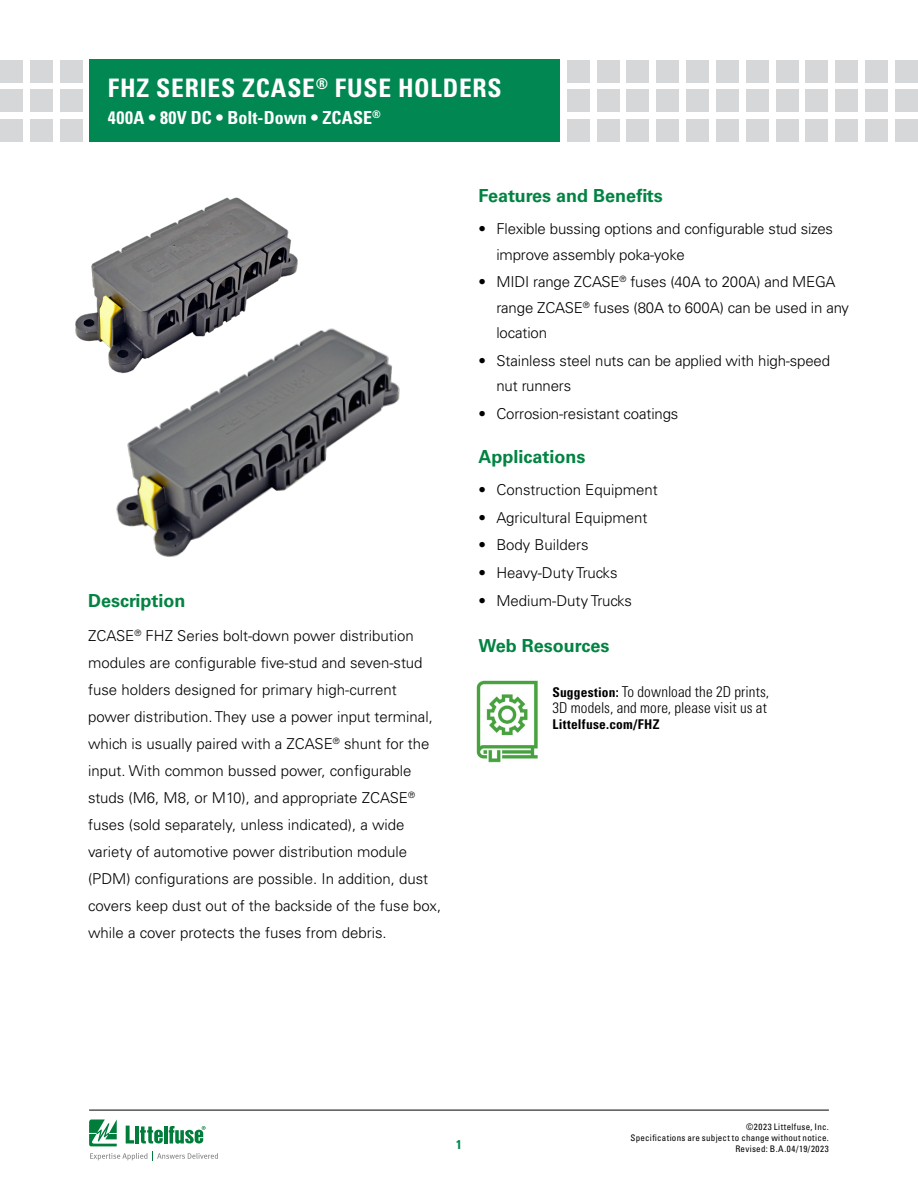
<style>
.page{position:relative;width:918px;height:1188px;background:#fff}
.page>*{position:absolute;margin:0;border:0;box-sizing:border-box;transform-origin:0 0}
.t1{font:700 condensed 25.5px "Univers LT Std";letter-spacing:.03em;color:#fff}
.t2{font:700 18px "Univers LT Std";color:#028342}
.t3{font:700 condensed 18px "Univers LT Std";letter-spacing:.01em;color:#fff}
.t4{font:300 15px/27px "Univers LT Std";color:#000}
.t5{font:300 condensed 15px/16.5px "Univers LT Std";letter-spacing:.005em;color:#000}
.t6{font:700 condensed 13.5px "Univers LT Std";letter-spacing:.02em;color:#000}
.t7{font:700 condensed 12.75px "Univers LT Std";color:#008752}
.t8{font:condensed 9px/10.8px "Univers LT Std";letter-spacing:.03em;color:#000;text-align:right}
.s1{font-weight:700;font-size:13.5px}
</style>
<div class="page">
<hr style="left:89px;top:1110px;width:740px;height:1px;background:#000">
<div style="left:90px;top:60px;width:470px;height:82px;background:#008752"></div>
<div style="left:60px;top:60px;width:23px;height:23px;background:#d5d7d8"></div>
<div style="left:60px;top:90px;width:23px;height:22px;background:#d5d7d8"></div>
<div style="left:60px;top:119px;width:23px;height:23px;background:#d5d7d8"></div>
<div style="left:30px;top:60px;width:23px;height:23px;background:#d5d7d8"></div>
<div style="left:30px;top:90px;width:23px;height:22px;background:#d5d7d8"></div>
<div style="left:30px;top:119px;width:23px;height:23px;background:#d5d7d8"></div>
<div style="left:0;top:60px;width:23px;height:23px;background:#d5d7d8"></div>
<div style="left:0;top:90px;width:23px;height:22px;background:#d5d7d8"></div>
<div style="left:0;top:119px;width:23px;height:23px;background:#d5d7d8"></div>
<div style="left:567px;top:60px;width:23px;height:23px;background:#d5d7d8"></div>
<div style="left:567px;top:90px;width:23px;height:22px;background:#d5d7d8"></div>
<div style="left:567px;top:119px;width:23px;height:23px;background:#d5d7d8"></div>
<div style="left:597px;top:60px;width:23px;height:23px;background:#d5d7d8"></div>
<div style="left:597px;top:90px;width:23px;height:22px;background:#d5d7d8"></div>
<div style="left:597px;top:119px;width:23px;height:23px;background:#d5d7d8"></div>
<div style="left:627px;top:60px;width:22px;height:23px;background:#d5d7d8"></div>
<div style="left:627px;top:90px;width:22px;height:22px;background:#d5d7d8"></div>
<div style="left:627px;top:119px;width:22px;height:23px;background:#d5d7d8"></div>
<div style="left:656px;top:60px;width:23px;height:23px;background:#d5d7d8"></div>
<div style="left:656px;top:90px;width:23px;height:22px;background:#d5d7d8"></div>
<div style="left:656px;top:119px;width:23px;height:23px;background:#d5d7d8"></div>
<div style="left:686px;top:60px;width:23px;height:23px;background:#d5d7d8"></div>
<div style="left:686px;top:90px;width:23px;height:22px;background:#d5d7d8"></div>
<div style="left:686px;top:119px;width:23px;height:23px;background:#d5d7d8"></div>
<div style="left:716px;top:60px;width:23px;height:23px;background:#d5d7d8"></div>
<div style="left:716px;top:90px;width:23px;height:22px;background:#d5d7d8"></div>
<div style="left:716px;top:119px;width:23px;height:23px;background:#d5d7d8"></div>
<div style="left:746px;top:60px;width:23px;height:23px;background:#d5d7d8"></div>
<div style="left:746px;top:90px;width:23px;height:22px;background:#d5d7d8"></div>
<div style="left:746px;top:119px;width:23px;height:23px;background:#d5d7d8"></div>
<div style="left:805px;top:60px;width:23px;height:23px;background:#d5d7d8"></div>
<div style="left:805px;top:90px;width:23px;height:22px;background:#d5d7d8"></div>
<div style="left:805px;top:119px;width:23px;height:23px;background:#d5d7d8"></div>
<div style="left:776px;top:60px;width:22px;height:23px;background:#d5d7d8"></div>
<div style="left:776px;top:90px;width:22px;height:22px;background:#d5d7d8"></div>
<div style="left:776px;top:119px;width:22px;height:23px;background:#d5d7d8"></div>
<div style="left:835px;top:60px;width:23px;height:23px;background:#d5d7d8"></div>
<div style="left:835px;top:90px;width:23px;height:22px;background:#d5d7d8"></div>
<div style="left:835px;top:119px;width:23px;height:23px;background:#d5d7d8"></div>
<div style="left:865px;top:60px;width:23px;height:23px;background:#d5d7d8"></div>
<div style="left:865px;top:90px;width:23px;height:22px;background:#d5d7d8"></div>
<div style="left:865px;top:119px;width:23px;height:23px;background:#d5d7d8"></div>
<div style="left:895px;top:60px;width:23px;height:23px;background:#d5d7d8"></div>
<div style="left:895px;top:90px;width:23px;height:22px;background:#d5d7d8"></div>
<div style="left:895px;top:119px;width:23px;height:23px;background:#d5d7d8"></div>
<svg style="left:89px;top:1119px;width:28px;height:27px"></svg>
<hr style="left:164px;top:1126px;width:3px;height:18px;background:#007d3b">
<svg style="left:169px;top:1126px;width:37px;height:18px"></svg>
<svg style="left:126px;top:1126px;width:37px;height:18px"></svg>
<svg style="left:90px;top:1152px;width:128px;height:9px"></svg>
<img style="left:476px;top:680px;width:62px;height:83px">
<img style="left:116px;top:328px;width:284px;height:229px">
<img style="left:75px;top:197px;width:251px;height:195px">
<h1 class="t1" style="left:108px;top:72px;width:396px">FHZ SERIES ZCASE<sup>®</sup> FUSE HOLDERS</h1>
<p class="t3" style="left:108px;top:107px;width:275px">400A • 80V DC • Bolt-Down • ZCASE<sup>®</sup></p>
<p class="t2" style="left:88px;top:591px;width:99px">Description</p>
<p class="t4" style="left:88px;top:622px;width:355px">ZCASE<sup>®</sup> FHZ Series bolt-down power distribution modules are configurable five-stud and seven-stud fuse holders designed for primary high-current power distribution. They use a power input terminal, which is usually paired with a ZCASE<sup>®</sup> shunt for the input. With common bussed power, configurable studs (M6, M8, or M10), and appropriate ZCASE<sup>® </sup>fuses (sold separately, unless indicated), a wide variety of automotive power distribution module (PDM) configurations are possible. In addition, dust covers keep dust out of the backside of the fuse box, while a cover protects the fuses from debris.</p>
<p class="t2" style="left:478px;top:185px;width:186px">Features and Benefits</p>
<p class="t4" style="left:496px;top:216px;width:338px;line-height:25.5px;text-indent:-18px">• Flexible bussing options and configurable stud sizes improve assembly poka-yoke</p>
<p class="t4" style="left:496px;top:269px;width:354px;line-height:25.5px;text-indent:-18px">• MIDI range ZCASE<sup>®</sup> fuses (40A to 200A) and MEGA range ZCASE<sup>®</sup> fuses (80A to 600A) can be used in any location</p>
<p class="t4" style="left:496px;top:348px;width:335px;line-height:25.5px;text-indent:-18px">• Stainless steel nuts can be applied with high-speed nut runners</p>
<p class="t4" style="left:478px;top:400px;width:201px">• Corrosion-resistant coatings</p>
<p class="t2" style="left:478px;top:446px;width:109px">Applications</p>
<p class="t4" style="left:478px;top:476px;width:181px">• Construction Equipment</p>
<p class="t4" style="left:478px;top:504px;width:171px">• Agricultural Equipment</p>
<p class="t4" style="left:478px;top:532px;width:112px">• Body Builders</p>
<p class="t4" style="left:478px;top:559px;width:141px">• Heavy-Duty Trucks</p>
<p class="t4" style="left:478px;top:587px;width:155px">• Medium-Duty Trucks</p>
<p class="t2" style="left:478px;top:635px;width:132px">Web Resources</p>
<p class="t5" style="left:552px;top:683px;width:218px"><span class="s1">Suggestion:</span> To download the 2D prints,<br>3D models, and more, please visit us at</p>
<p class="t6" style="left:552px;top:716px;width:109px">Littelfuse.com/FHZ</p>
<p class="t7" style="left:456px;top:1137px;width:7px">1</p>
<p class="t8" style="left:631px;top:1121px;width:200px">©2023 Littelfuse, Inc.<br>Specifications are subject to change without notice.<br>Revised: B.A.04/19/2023</p>
</div>
